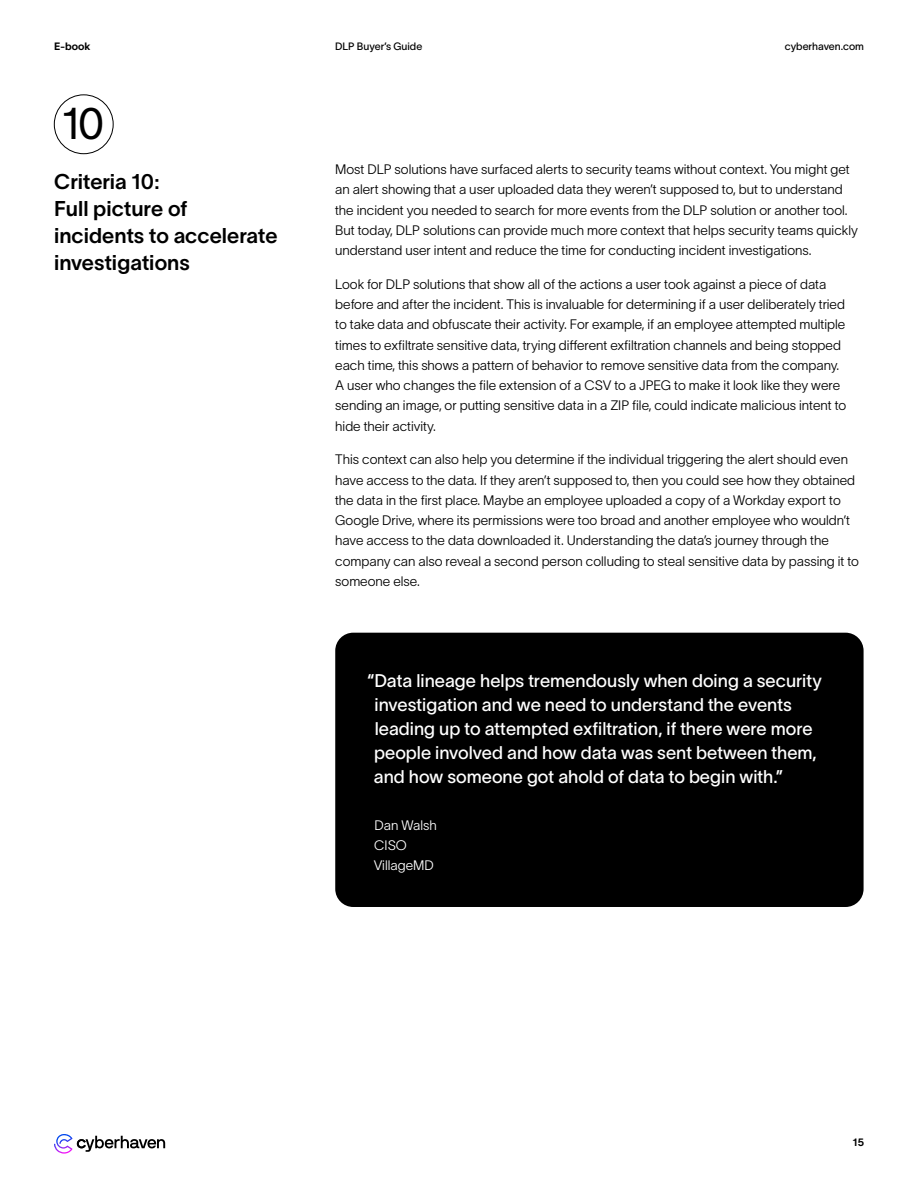
<style>
.page{position:relative;width:918px;height:1188px;background:#fff}
.page>*{position:absolute;margin:0;border:0;box-sizing:border-box;transform-origin:0 0}
.t1{font:43.8px "TWK Lausanne 300";color:#000}
.t2{font:21px/27px "TWK Lausanne 600";color:#000}
.t3{font:18px/24px "TWK Lausanne 400";color:#fff}
.t4{font:13.5px/20.2px "TWK Lausanne 200";color:#000}
.t5{font:13.5px/20.2px "TWK Lausanne 200";color:#fff}
.t6{font:10.5px "TWK Lausanne 400";color:#000}
.t7{font:10.5px "TWK Lausanne 700";color:#000}
</style>
<div class="page">
<div style="left:54px;top:95px;width:59px;height:59px;border:1px solid #000;border-radius:50%"></div>
<div style="left:335px;top:633px;width:529px;height:274px;background:#000;border-radius:18px"></div>
<svg style="left:54px;top:1134px;width:111px;height:20px"></svg>
<p class="t7" style="left:54px;top:38px;width:38px">E-book</p>
<p class="t6" style="left:335px;top:38px;width:89px">DLP Buyer’s Guide</p>
<p class="t6" style="left:785px;top:38px;width:81px">cyberhaven.com</p>
<h1 class="t1" style="left:61px;top:92px;width:45px">10</h1>
<h2 class="t2" style="left:54px;top:167px;width:225px">Criteria 10:<br>Full picture of incidents to accelerate investigations</h2>
<p class="t4" style="left:335px;top:158px;width:524px">Most DLP solutions have surfaced alerts to security teams without context. You might get an alert showing that a user uploaded data they weren’t supposed to, but to understand the incident you needed to search for more events from the DLP solution or another tool.<br>But today, DLP solutions can provide much more context that helps security teams quickly understand user intent and reduce the time for conducting incident investigations.</p>
<p class="t4" style="left:335px;top:273px;width:513px">Look for DLP solutions that show all of the actions a user took against a piece of data before and after the incident. This is invaluable for determining if a user deliberately tried to take data and obfuscate their activity. For example, if an employee attempted multiple times to exfiltrate sensitive data, trying different exfiltration channels and being stopped each time, this shows a pattern of behavior to remove sensitive data from the company.<br>A user who changes the file extension of a CSV to a JPEG to make it look like they were sending an image, or putting sensitive data in a ZIP file, could indicate malicious intent to hide their activity.</p>
<p class="t4" style="left:335px;top:449px;width:525px">This context can also help you determine if the individual triggering the alert should even have access to the data. If they aren’t supposed to, then you could see how they obtained the data in the first place. Maybe an employee uploaded a copy of a Workday export to Google Drive, where its permissions were too broad and another employee who wouldn’t have access to the data downloaded it. Understanding the data’s journey through the company can also reveal a second person colluding to steal sensitive data by passing it to someone else.</p>
<p class="t3" style="left:374px;top:667px;width:450px;text-indent:-7px">“Data lineage helps tremendously when doing a security investigation and we need to understand the events leading up to attempted exfiltration, if there were more people involved and how data was sent between them, and how someone got ahold of data to begin with.”</p>
<p class="t5" style="left:374px;top:814px;width:64px">Dan Walsh<br>CISO<br>VillageMD</p>
<p class="t7" style="left:853px;top:1135px;width:13px">15</p>
</div>
